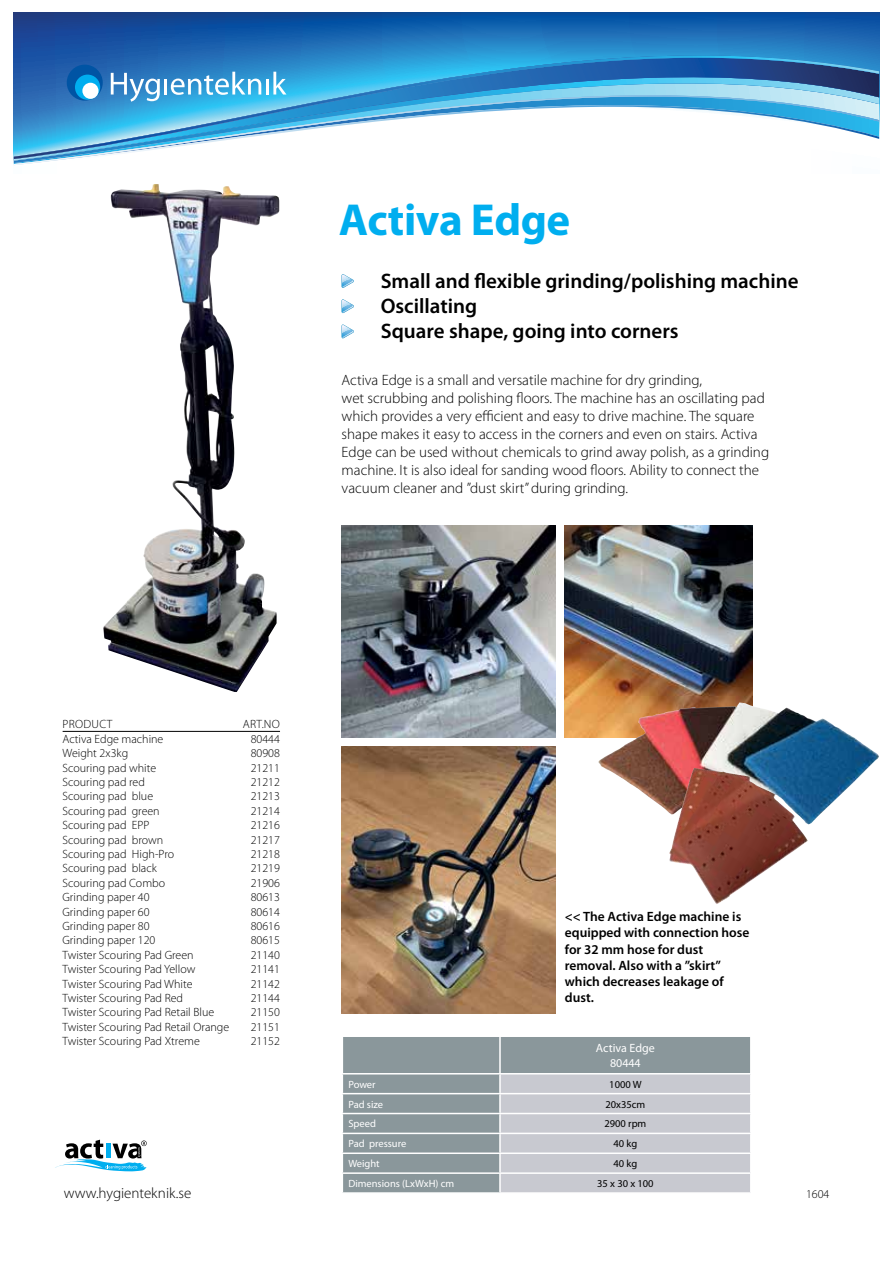
<style>
.page{position:relative;width:893px;height:1263px;background:#fff}
.page>*{position:absolute;margin:0;border:0;box-sizing:border-box;transform-origin:0 0}
.t1{font:700 45px "Myriad Pro";letter-spacing:-.01em;color:#00aeef}
.t2{font:600 21px/25.2px "Myriad Pro";color:#000}
.t3{font:300 15px/18px "Myriad Pro";color:#000}
.t4{font:600 13.5px/16.2px "Myriad Pro";color:#000}
.t5{font:300 12px "Myriad Pro";color:#000}
.t6{font:12px/14.4px "Myriad Pro";color:#fff;text-align:center}
.t7{font:300 12px "Myriad Pro";letter-spacing:.02em;color:#000}
.t8{font:10.5px "Myriad Pro";color:#fff}
.t9{font:10.5px "Myriad Pro";color:#000}
</style>
<div class="page">
<svg style="left:14px;top:12px;width:865px;height:25px;background:#1155a2"></svg>
<svg style="left:14px;top:37px;width:865px;height:124px;background:#3682c1"></svg>
<svg style="left:14px;top:56px;width:865px;height:103px"></svg>
<div style="left:67px;top:65px;width:36px;height:36px;background:#0054a4;border-radius:50%"></div>
<div style="left:75px;top:75px;width:25px;height:25px;background:#00aeef;border-radius:50%"></div>
<svg style="left:111px;top:73px;width:49px;height:29px"></svg>
<hr style="left:164px;top:79px;width:3px;height:16px;background:#fff">
<svg style="left:171px;top:72px;width:90px;height:23px"></svg>
<hr style="left:266px;top:79px;width:3px;height:16px;background:#fff">
<svg style="left:273px;top:72px;width:13px;height:23px"></svg>
<div style="left:82px;top:83px;width:17px;height:16px;background:#fff;border-radius:50%"></div>
<svg style="left:55px;top:1140px;width:92px;height:31px"></svg>
<svg style="left:342px;top:274px;width:12px;height:14px"></svg>
<svg style="left:342px;top:299px;width:12px;height:14px"></svg>
<svg style="left:342px;top:325px;width:12px;height:13px"></svg>
<hr style="left:63px;top:731px;width:217px;height:1px;background:#000">
<img style="left:105px;top:186px;width:174px;height:504px">
<div style="left:343px;top:1037px;width:407px;height:155px;background:#8a979b"></div>
<hr style="left:499px;top:1037px;width:2px;height:36px;background:#fff">
<hr style="left:342px;top:1073px;width:158px;height:1px;background:#fff">
<hr style="left:500px;top:1073px;width:252px;height:1px;background:#fff">
<hr style="left:342px;top:1093px;width:158px;height:1px;background:#fff">
<hr style="left:342px;top:1113px;width:158px;height:1px;background:#fff">
<hr style="left:342px;top:1133px;width:158px;height:1px;background:#fff">
<hr style="left:342px;top:1152px;width:158px;height:2px;background:#fff">
<hr style="left:342px;top:1172px;width:158px;height:2px;background:#fff">
<svg style="left:499px;top:1074px;width:252px;height:118px;background:#cccdd3"></svg>
<img style="left:342px;top:525px;width:214px;height:213px">
<img style="left:565px;top:525px;width:187px;height:213px">
<img style="left:342px;top:747px;width:214px;height:267px">
<img style="left:598px;top:702px;width:281px;height:122px">
<img style="left:689px;top:768px;width:5px;height:16px">
<h1 class="t1" style="left:339px;top:190px;width:233px">Activa Edge</h1>
<h2 class="t2" style="left:381px;top:268px;width:419px">Small and flexible grinding/polishing machine<br>Oscillating<br>Square shape, going into corners</h2>
<p class="t3" style="left:342px;top:371px;width:429px">Activa Edge is a small and versatile machine for dry grinding,<br>wet scrubbing and polishing floors. The machine has an oscillating pad which provides a very efficient and easy to drive machine. The square shape makes it easy to access in the corners and even on stairs. Activa Edge can be used without chemicals to grind away polish, as a grinding machine. It is also ideal for sanding wood floors. Ability to connect the vacuum cleaner and ”dust skirt” during grinding.</p>
<p class="t7" style="left:63px;top:717px;width:75px">product</p>
<p class="t5" style="left:243px;top:717px;width:39px">Art.no</p>
<p class="t5" style="left:63px;top:731px;width:102px">Activa Edge machine</p>
<p class="t5" style="left:251px;top:731px;width:31px">80444</p>
<p class="t5" style="left:63px;top:746px;width:67px">Weight 2x3kg</p>
<p class="t5" style="left:251px;top:746px;width:31px">80908</p>
<p class="t5" style="left:63px;top:760px;width:95px">Scouring pad white</p>
<p class="t5" style="left:251px;top:760px;width:31px">21211</p>
<p class="t5" style="left:63px;top:775px;width:84px">Scouring pad red</p>
<p class="t5" style="left:251px;top:775px;width:31px">21212</p>
<p class="t5" style="left:63px;top:789px;width:92px">Scouring pad blue</p>
<p class="t5" style="left:251px;top:789px;width:31px">21213</p>
<p class="t5" style="left:63px;top:803px;width:99px">Scouring pad green</p>
<p class="t5" style="left:251px;top:803px;width:31px">21214</p>
<p class="t5" style="left:63px;top:818px;width:91px">Scouring pad EPP</p>
<p class="t5" style="left:251px;top:818px;width:31px">21216</p>
<p class="t5" style="left:63px;top:832px;width:102px">Scouring pad brown</p>
<p class="t5" style="left:251px;top:832px;width:31px">21217</p>
<p class="t5" style="left:63px;top:847px;width:113px">Scouring pad High-Pro</p>
<p class="t5" style="left:251px;top:847px;width:31px">21218</p>
<p class="t5" style="left:63px;top:861px;width:96px">Scouring pad black</p>
<p class="t5" style="left:251px;top:861px;width:31px">21219</p>
<p class="t5" style="left:63px;top:875px;width:104px">Scouring pad Combo</p>
<p class="t5" style="left:251px;top:875px;width:31px">21906</p>
<p class="t5" style="left:63px;top:890px;width:89px">Grinding paper 40</p>
<p class="t5" style="left:251px;top:890px;width:31px">80613</p>
<p class="t5" style="left:63px;top:904px;width:89px">Grinding paper 60</p>
<p class="t5" style="left:251px;top:904px;width:31px">80614</p>
<p class="t5" style="left:63px;top:919px;width:89px">Grinding paper 80</p>
<p class="t5" style="left:251px;top:919px;width:31px">80616</p>
<p class="t5" style="left:63px;top:933px;width:94px">Grinding paper 120</p>
<p class="t5" style="left:251px;top:933px;width:31px">80615</p>
<p class="t5" style="left:63px;top:947px;width:133px">Twister Scouring Pad Green</p>
<p class="t5" style="left:251px;top:947px;width:31px">21140</p>
<p class="t5" style="left:63px;top:962px;width:134px">Twister Scouring Pad Yellow</p>
<p class="t5" style="left:251px;top:962px;width:31px">21141</p>
<p class="t5" style="left:63px;top:976px;width:131px">Twister Scouring Pad White</p>
<p class="t5" style="left:251px;top:976px;width:31px">21142</p>
<p class="t5" style="left:63px;top:991px;width:122px">Twister Scouring Pad Red</p>
<p class="t5" style="left:251px;top:991px;width:31px">21144</p>
<p class="t5" style="left:63px;top:1005px;width:153px">Twister Scouring Pad Retail Blue</p>
<p class="t5" style="left:251px;top:1005px;width:31px">21150</p>
<p class="t5" style="left:63px;top:1019px;width:168px">Twister Scouring Pad Retail Orange</p>
<p class="t5" style="left:251px;top:1019px;width:31px">21151</p>
<p class="t5" style="left:63px;top:1034px;width:139px">Twister Scouring Pad Xtreme</p>
<p class="t5" style="left:251px;top:1034px;width:31px">21152</p>
<p class="t4" style="left:565px;top:908px;width:186px">&lt;&lt; The Activa Edge machine is equipped with connection hose for 32 mm hose for dust removal. Also with a ”skirt” which decreases leakage of dust.</p>
<p class="t6" style="left:596px;top:1041px;width:60px">Activa Edge<br>80444</p>
<p class="t8" style="left:348px;top:1078px;width:29px">Power</p>
<p class="t9" style="left:609px;top:1078px;width:34px">1000 W</p>
<p class="t8" style="left:348px;top:1097px;width:36px">Pad size</p>
<p class="t9" style="left:605px;top:1097px;width:41px">20x35cm</p>
<p class="t8" style="left:348px;top:1117px;width:29px">Speed</p>
<p class="t9" style="left:604px;top:1117px;width:43px">2900 rpm</p>
<p class="t8" style="left:348px;top:1137px;width:60px">Pad pressure</p>
<p class="t9" style="left:613px;top:1137px;width:25px">40 kg</p>
<p class="t8" style="left:348px;top:1157px;width:33px">Weight</p>
<p class="t9" style="left:613px;top:1157px;width:25px">40 kg</p>
<p class="t8" style="left:348px;top:1177px;width:107px">Dimensions (LxWxH) cm</p>
<p class="t9" style="left:597px;top:1177px;width:58px">35 x 30 x 100</p>
<p class="t3" style="left:64px;top:1183px;width:129px">www.hygienteknik.se</p>
<p class="t5" style="left:806px;top:1186px;width:25px">1604</p>
</div>
